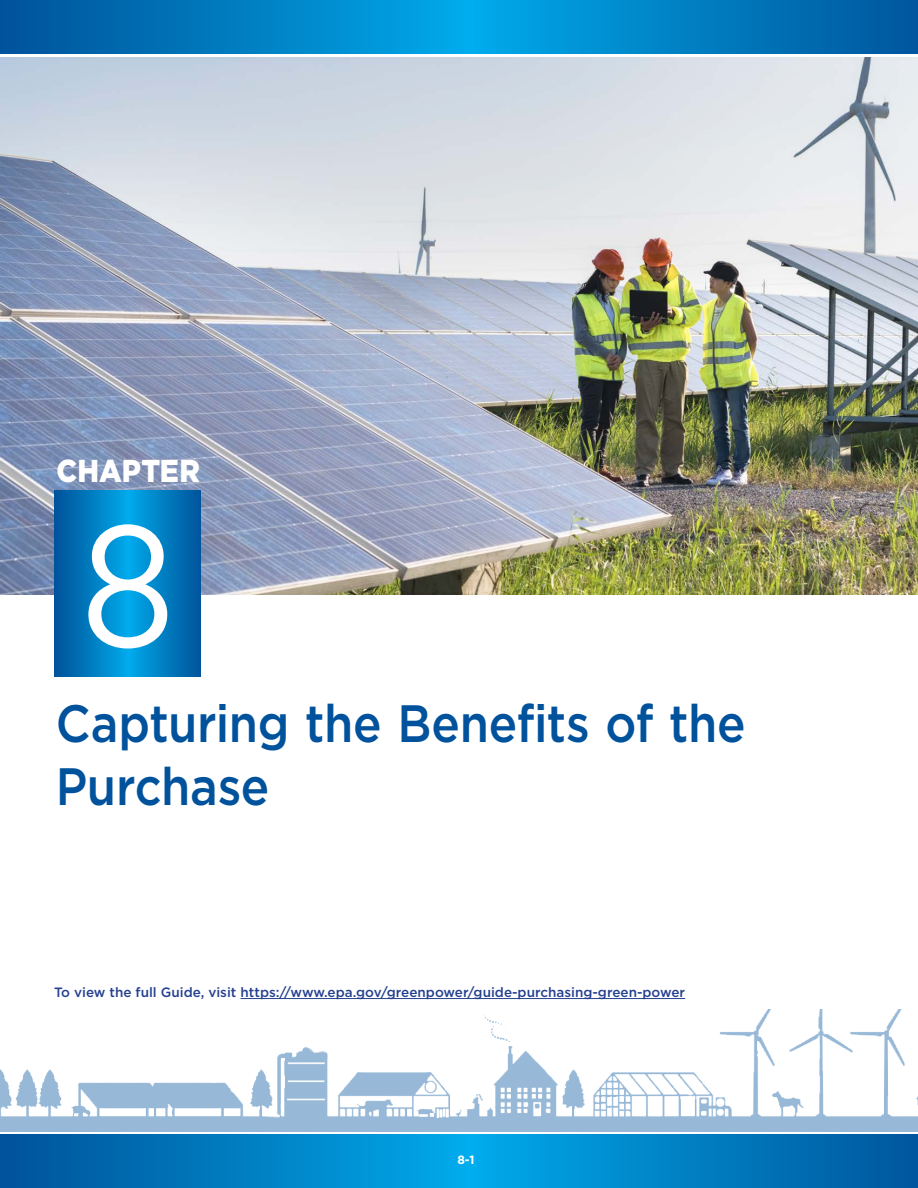
<style>
.page{position:relative;width:918px;height:1188px;background:#fff}
.page>*{position:absolute;margin:0;border:0;box-sizing:border-box;transform-origin:0 0}
.Chapter_number{font:172.5px "Gotham Narrow";color:#fff}
.chap_title_part1{font:500 52.5px/63px "Gotham";letter-spacing:-.005em;color:#00529c;scale:.9 1}
.Chapter{font:900 31.65px "Gotham";color:#fff;scale:.9 1}
.Page_numbers{font:500 13.5px "Gotham";color:#25408f}
.t1{font:700 12px "Gotham";color:#fff}
</style>
<div class="page">
<svg style="left:0;top:0;width:918px;height:54px;background:#007ec2"></svg>
<svg style="left:1px;top:1134px;width:917px;height:54px;background:#007ec2"></svg>
<hr style="left:0;top:1134px;width:1px;height:54px;background:#00549d">
<img style="left:0;top:1010px;width:918px;height:121px">
<hr style="left:241px;top:998px;width:444px;height:1px;background:#25408f">
<img style="left:0;top:57px;width:918px;height:537px">
<svg style="left:54px;top:490px;width:147px;height:187px;background:#007dc1"></svg>
<p class="Chapter" style="left:57px;top:449px;width:161px">CHAPTER</p>
<p class="Chapter_number" style="left:81px;top:479px;width:96px">83</p>
<p class="chap_title_part1" style="left:56px;top:691px;width:768px">Capturing the Benefits of the<br>Purchase</p>
<p class="Page_numbers" style="left:54px;top:984px;width:633px">To view the full Guide, visit https://www.epa.gov/greenpower/guide-purchasing-green-power</p>
<p class="t1" style="left:457px;top:1152px;width:19px">8-1</p>
</div>
